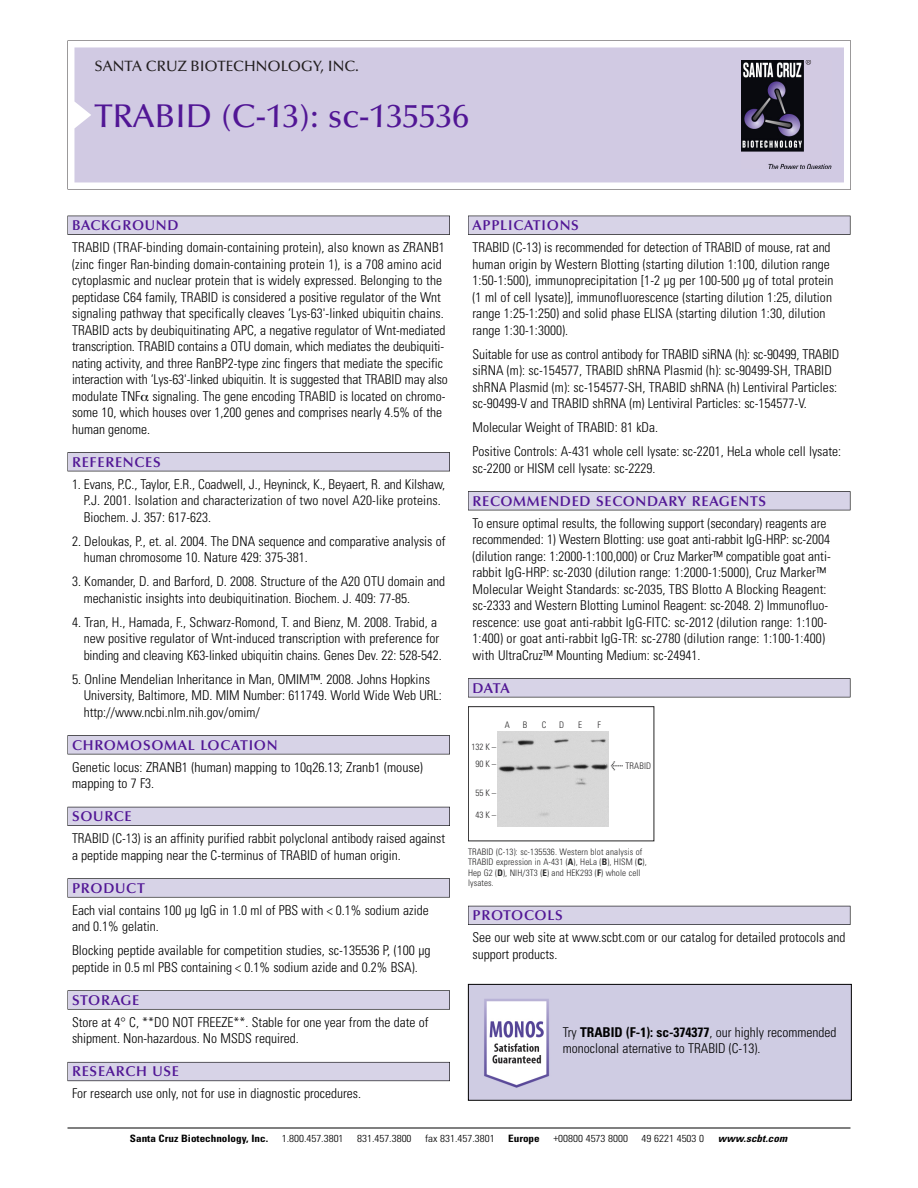
<style>
.page{position:relative;width:918px;height:1188px;background:#fff}
.page>*{position:absolute;margin:0;border:0;box-sizing:border-box;transform-origin:0 0}
.t1{font:500 33px "Optima";color:#511695}
.t2{font:500 15px "Optima";color:#231f20}
.t3{font:600 14.25px "Optima";letter-spacing:.05em;color:#511695}
.t4{font:300 condensed 13.5px/16.5px "Univers";color:#000}
.t5{font:300 condensed 10.2px "Univers";color:#000;scale:1.1 1}
.t6{font:700 condensed 10.2px "Univers";color:#000;scale:1.1 1}
.t7{font:italic 700 condensed 10.2px "Univers";letter-spacing:.005em;color:#000;scale:1.1 1}
.t8{font:9px/10.5px "Univers Condensed Light+RSLKYF";letter-spacing:.015em;color:#272627}
.s1{font-family:"Meta Plus Book Roman+ALNCGG";font-size:10.5px}
.s2{font-family:"Univers Condensed Bold+HEXGJP"}
.s3{font-weight:700}
</style>
<div class="page">
<svg style="left:68px;top:40px;width:783px;height:149px"></svg>
<div style="left:74px;top:47px;width:770px;height:135px;background:#d1cae3"></div>
<img style="left:741px;top:60px;width:90px;height:108px">
<div style="left:68px;top:216px;width:382px;height:19px;background:#525155"></div>
<div style="left:68px;top:216px;width:381px;height:18px;background:#d7d3e7"></div>
<div style="left:68px;top:452px;width:382px;height:19px;background:#525155"></div>
<div style="left:68px;top:453px;width:381px;height:18px;background:#d7d3e7"></div>
<div style="left:68px;top:735px;width:382px;height:19px;background:#545357"></div>
<div style="left:68px;top:736px;width:381px;height:18px;background:#d7d3e7"></div>
<div style="left:68px;top:807px;width:382px;height:19px;background:#54535a"></div>
<div style="left:68px;top:807px;width:381px;height:18px;background:#d7d3e7"></div>
<svg style="left:68px;top:878px;width:382px;height:20px"></svg>
<div style="left:68px;top:879px;width:381px;height:18px;background:#d7d3e7"></div>
<div style="left:68px;top:990px;width:382px;height:20px;background:#626263"></div>
<div style="left:68px;top:991px;width:381px;height:18px;background:#d7d3e7"></div>
<div style="left:68px;top:1062px;width:382px;height:19px;background:#66646d"></div>
<div style="left:68px;top:1063px;width:381px;height:18px;background:#d7d3e7"></div>
<div style="left:468px;top:216px;width:382px;height:19px;background:#525155"></div>
<div style="left:468px;top:216px;width:382px;height:18px;background:#d7d3e7"></div>
<div style="left:468px;top:491px;width:382px;height:19px;background:#525155"></div>
<div style="left:468px;top:492px;width:382px;height:18px;background:#d7d3e7"></div>
<div style="left:468px;top:678px;width:382px;height:19px;background:#545357"></div>
<div style="left:468px;top:679px;width:382px;height:18px;background:#d7d3e7"></div>
<div style="left:468px;top:906px;width:382px;height:19px;background:#54535a"></div>
<div style="left:468px;top:906px;width:382px;height:18px;background:#d7d3e7"></div>
<hr style="left:68px;top:1128px;width:782px;height:1px;background:#000">
<div style="left:468px;top:706px;width:186px;height:135px;border:1px solid #272627"></div>
<img style="left:497px;top:732px;width:112px;height:95px">
<img style="left:470px;top:986px;width:380px;height:113px">
<div style="left:468px;top:984px;width:384px;height:117px;border:1px solid #000"></div>
<p class="t2" style="left:94px;top:61px;width:266px">SANTA CRUZ BIOTECHNOLOGY, INC.</p>
<h1 class="t1" style="left:94px;top:103px;width:376px">TRABID (C-13): sc-135536</h1>
<p class="t3" style="left:72px;top:219px;width:108px">BACKGROUND</p>
<p class="t4" style="left:72px;top:240px;width:377px">TRABID (TRAF-binding domain-containing protein), also known as ZRANB1 (zinc finger Ran-binding domain-containing protein 1), is a 708 amino acid cytoplasmic and nuclear protein that is widely expressed. Belonging to the peptidase C64 family, TRABID is considered a positive regulator of the Wnt signaling pathway that specifically cleaves ‘Lys-63'-linked ubiquitin chains.<br>TRABID acts by deubiquitinating APC, a negative regulator of Wnt-mediated transcription. TRABID contains a OTU domain, which mediates the deubiquiti&shy;nating activity, and three RanBP2-type zinc fingers that mediate the specific interaction with ‘Lys-63'-linked ubiquitin. It is suggested that TRABID may also modulate TNF signaling. The gene encoding TRABID is located on chromo&shy;some 10, which houses over 1,200 genes and comprises nearly 4.5% of the human genome.</p>
<p class="t3" style="left:72px;top:456px;width:90px">REFERENCES</p>
<p class="t4" style="left:84px;top:477px;width:363px;text-indent:-12px">1. Evans, P.C., Taylor, E.R., Coadwell, J., Heyninck, K., Beyaert, R. and Kilshaw,<br>P.J. 2001. Isolation and characterization of two novel A20-like proteins.<br>Biochem. J. 357: 617-623.</p>
<p class="t4" style="left:84px;top:534px;width:363px;text-indent:-12px">2. Deloukas, P., et. al. 2004. The DNA sequence and comparative analysis of human chromosome 10. Nature 429: 375-381.</p>
<p class="t4" style="left:84px;top:574px;width:363px;text-indent:-12px">3. Komander, D. and Barford, D. 2008. Structure of the A20 OTU domain and mechanistic insights into deubiquitination. Biochem. J. 409: 77-85.</p>
<p class="t4" style="left:84px;top:615px;width:360px;text-indent:-12px">4. Tran, H., Hamada, F., Schwarz-Romond, T. and Bienz, M. 2008. Trabid, a new positive regulator of Wnt-induced transcription with preference for binding and cleaving K63-linked ubiquitin chains. Genes Dev. 22: 528-542.</p>
<p class="t4" style="left:84px;top:672px;width:360px;text-indent:-12px">5. Online Mendelian Inheritance in Man, OMIM™. 2008. Johns Hopkins<br>University, Baltimore, MD. MIM Number: 611749. World Wide Web URL: http://www.ncbi.nlm.nih.gov/omim/</p>
<p class="t3" style="left:72px;top:739px;width:207px">CHROMOSOMAL LOCATION</p>
<p class="t4" style="left:72px;top:760px;width:352px">Genetic locus: ZRANB1 (human) mapping to 10q26.13; Zranb1 (mouse) mapping to 7 F3.</p>
<p class="t3" style="left:72px;top:811px;width:61px">SOURCE</p>
<p class="t4" style="left:72px;top:831px;width:375px">TRABID (C-13) is an affinity purified rabbit polyclonal antibody raised against a peptide mapping near the C-terminus of TRABID of human origin.</p>
<p class="t3" style="left:72px;top:882px;width:74px">PRODUCT</p>
<p class="t4" style="left:72px;top:903px;width:358px">Each vial contains 100 µg IgG in 1.0 ml of PBS with &lt; 0.1% sodium azide and 0.1% gelatin.</p>
<p class="t4" style="left:72px;top:943px;width:360px">Blocking peptide available for competition studies, sc-135536 P, (100 µg peptide in 0.5 ml PBS containing &lt; 0.1% sodium azide and 0.2% BSA).</p>
<p class="t3" style="left:72px;top:994px;width:69px">STORAGE</p>
<p class="t4" style="left:72px;top:1015px;width:358px">Store at 4° C, **DO NOT FREEZE**. Stable for one year from the date of shipment. Non-hazardous. No MSDS required.</p>
<p class="t3" style="left:72px;top:1066px;width:109px">RESEARCH USE</p>
<p class="t4" style="left:72px;top:1087px;width:290px">For research use only, not for use in diagnostic procedures.</p>
<p class="t3" style="left:473px;top:219px;width:108px">APPLICATIONS</p>
<p class="t4" style="left:473px;top:240px;width:363px">TRABID (C-13) is recommended for detection of TRABID of mouse, rat and human origin by Western Blotting (starting dilution 1:100, dilution range 1:50-1:500), immunoprecipitation [1-2 µg per 100-500 µg of total protein (1 ml of cell lysate)], immunofluorescence (starting dilution 1:25, dilution range 1:25-1:250) and solid phase ELISA (starting dilution 1:30, dilution range 1:30-1:3000).</p>
<p class="t4" style="left:473px;top:347px;width:368px">Suitable for use as control antibody for TRABID siRNA (h): sc-90499, TRABID siRNA (m): sc-154577, TRABID shRNA Plasmid (h): sc-90499-SH, TRABID shRNA Plasmid (m): sc-154577-SH, TRABID shRNA (h) Lentiviral Particles: sc-90499-V and TRABID shRNA (m) Lentiviral Particles: sc-154577-V.</p>
<p class="t4" style="left:473px;top:416px;width:370px;line-height:24px">Molecular Weight of TRABID: 81 kDa.<br>Positive Controls: A-431 whole cell lysate: sc-2201, HeLa whole cell lysate:</p>
<p class="t4" style="left:473px;top:461px;width:184px">sc-2200 or HISM cell lysate: sc-2229.</p>
<p class="t3" style="left:473px;top:495px;width:295px">RECOMMENDED SECONDARY REAGENTS</p>
<p class="t4" style="left:473px;top:516px;width:360px">To ensure optimal results, the following support (secondary) reagents are recommended: 1) Western Blotting: use goat anti-rabbit IgG-HRP: sc-2004 (dilution range: 1:2000-1:100,000) or Cruz Marker™ compatible goat anti&shy;rabbit IgG-HRP: sc-2030 (dilution range: 1:2000-1:5000), Cruz Marker™ Molecular Weight Standards: sc-2035, TBS Blotto A Blocking Reagent: sc-2333 and Western Blotting Luminol Reagent: sc-2048. 2) Immunofluo&shy;rescence: use goat anti-rabbit IgG-FITC: sc-2012 (dilution range: 1:100- 1:400) or goat anti-rabbit IgG-TR: sc-2780 (dilution range: 1:100-1:400) with UltraCruz™ Mounting Medium: sc-24941.</p>
<p class="t3" style="left:473px;top:682px;width:39px">DATA</p>
<p class="t8" style="left:471px;top:739px;width:26px;line-height:17.2px;text-align:center">132 K –<br>90K–</p>
<p class="t8" style="left:475px;top:788px;width:22px">55K–</p>
<p class="t8" style="left:475px;top:810px;width:22px">43K–</p>
<p class="t8" style="left:505px;top:721px;width:7px">A</p>
<p class="t8" style="left:523px;top:721px;width:6px">B</p>
<p class="t8" style="left:542px;top:721px;width:6px">C</p>
<p class="t8" style="left:559px;top:721px;width:7px">D</p>
<p class="t8" style="left:578px;top:721px;width:5px">E</p>
<p class="t8" style="left:597px;top:721px;width:5px">F</p>
<p class="t8" style="left:611px;top:762px;width:42px"><span class="s1">&lt;</span> TRABID</p>
<p class="t8" style="left:468px;top:847px;width:180px">TRABID (C-13): sc-135536. Western blot analysis of TRABID expression in A-431 (<span class="s2">A</span>), HeLa (<span class="s2">B</span>), HISM (<span class="s2">C</span>), Hep G2 (<span class="s2">D</span>), NIH/3T3 (<span class="s2">E</span>) and HEK293 (<span class="s2">F</span>) whole cell lysates.</p>
<p class="t3" style="left:473px;top:910px;width:92px">PROTOCOLS</p>
<p class="t4" style="left:473px;top:930px;width:375px">See our web site at www.scbt.com or our catalog for detailed protocols and support products.</p>
<p class="t4" style="left:563px;top:1025px;width:275px">Try <span class="s3">TRABID (F-1): sc-374377</span>, our highly recommended monoclonal aternative to TRABID (C-13).</p>
<p class="t6" style="left:130px;top:1135px;width:127px">Santa Cruz Biotechnology, Inc.</p>
<p class="t5" style="left:282px;top:1135px;width:58px">1.800.457.3801</p>
<p class="t5" style="left:357px;top:1135px;width:51px">831.457.3800</p>
<p class="t5" style="left:425px;top:1135px;width:65px">fax 831.457.3801</p>
<p class="t6" style="left:508px;top:1135px;width:30px">Europe</p>
<p class="t5" style="left:553px;top:1135px;width:69px">+00800 4573 8000</p>
<p class="t5" style="left:642px;top:1135px;width:58px">49 6221 4503 0</p>
<p class="t7" style="left:718px;top:1135px;width:64px">www.scbt.com</p>
</div>
